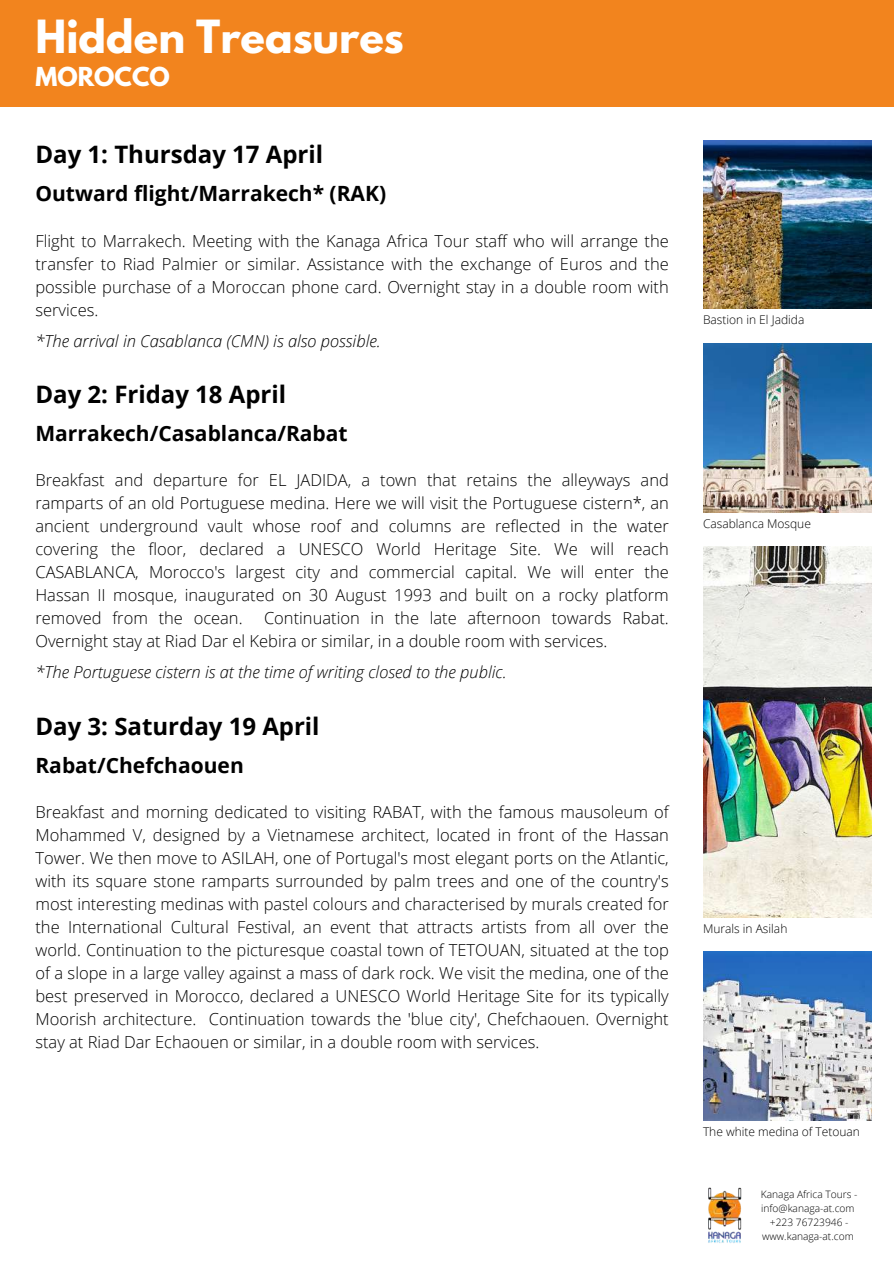
<style>
.page{position:relative;width:894px;height:1264px;background:#fff}
.page>*{position:absolute;margin:0;border:0;box-sizing:border-box;transform-origin:0 0}
.t1{font:700 40.5px "League Spartan";color:#fff}
.t2{font:700 24px "Open Sans";color:#000}
.t3{font:700 23.1px "League Spartan";color:#fff}
.t4{font:700 21px "Open Sans";color:#000}
.t5{font:300 16.5px/23px "Open Sans";color:#000;text-align:justify}
.t6{font:italic 300 16.5px "Open Sans";color:#000}
.t7{font:300 12px "Open Sans";color:#000}
.t8{font:300 10.2px/14.1px "Open Sans";color:#000;text-align:center}
</style>
<div class="page">
<img style="left:708px;top:1187px;width:34px;height:56px">
<img style="left:703px;top:140px;width:168px;height:169px">
<img style="left:703px;top:343px;width:168px;height:169px">
<div style="left:0;top:0;width:893px;height:106px;background:#f2841e"></div>
<img style="left:703px;top:546px;width:168px;height:371px">
<img style="left:703px;top:951px;width:168px;height:169px">
<h1 class="t1" style="left:35px;top:17px;width:370px">Hidden Treasures</h1>
<h3 class="t3" style="left:35px;top:66px;width:136px">MOROCCO</h3>
<h2 class="t2" style="left:35px;top:138px;width:289px">Day 1: Thursday 17 April</h2>
<p class="t4" style="left:35px;top:179px;width:352px">Outward flight/Marrakech* (RAK)</p>
<p class="t5" style="left:35px;top:229px;width:634px">Flight to Marrakech. Meeting with the Kanaga Africa Tour staff who will arrange the transfer to Riad Palmier or similar. Assistance with the exchange of Euros and the possible purchase of a Moroccan phone card. Overnight stay in a double room with services.</p>
<p class="t6" style="left:35px;top:329px;width:347px">*The arrival in Casablanca (CMN) is also possible.</p>
<h2 class="t2" style="left:35px;top:377px;width:252px">Day 2: Friday 18 April</h2>
<p class="t4" style="left:35px;top:418px;width:313px">Marrakech/Casablanca/Rabat</p>
<p class="t5" style="left:35px;top:468px;width:634px">Breakfast and departure for EL JADIDA, a town that retains the alleyways and ramparts of an old Portuguese medina. Here we will visit the Portuguese cistern*, an ancient underground vault whose roof and columns are reflected in the water covering the floor, declared a UNESCO World Heritage Site. We will reach CASABLANCA, Morocco's largest city and commercial capital. We will enter the Hassan II mosque, inaugurated on 30 August 1993 and built on a rocky platform removed from the ocean.</p>
<p class="t5" style="left:35px;top:606px;width:634px;text-indent:228px">Continuation in the late afternoon towards Rabat.<br>Overnight stay at Riad Dar el Kebira or similar, in a double room with services.</p>
<p class="t6" style="left:35px;top:661px;width:472px">*The Portuguese cistern is at the time of writing closed to the public.</p>
<h2 class="t2" style="left:35px;top:709px;width:285px">Day 3: Saturday 19 April</h2>
<p class="t4" style="left:35px;top:750px;width:210px">Rabat/Chefchaouen</p>
<p class="t5" style="left:35px;top:800px;width:634px">Breakfast and morning dedicated to visiting RABAT, with the famous mausoleum of Mohammed V, designed by a Vietnamese architect, located in front of the Hassan Tower. We then move to ASILAH, one of Portugal's most elegant ports on the Atlantic, with its square stone ramparts surrounded by palm trees and one of the country's most interesting medinas with pastel colours and characterised by murals created for the International Cultural Festival, an event that attracts artists from all over the world. Continuation to the picturesque coastal town of TETOUAN, situated at the top of a slope in a large valley against a mass of dark rock. We visit the medina, one of the best preserved in Morocco, declared a UNESCO World Heritage Site for its typically Moorish architecture. Continuation towards the 'blue city', Chefchaouen. Overnight stay at Riad Dar Echaouen or similar, in a double room with services.</p>
<p class="t7" style="left:702px;top:311px;width:103px">Bastion in El Jadida</p>
<p class="t7" style="left:702px;top:515px;width:109px">Casablanca Mosque</p>
<p class="t7" style="left:702px;top:919px;width:86px">Murals in Asilah</p>
<p class="t7" style="left:702px;top:1123px;width:158px">The white medina of Tetouan</p>
<p class="t8" style="left:760px;top:1186px;width:98px">Kanaga Africa Tours - info@kanaga-at.com +223 76723946 - www.kanaga-at.com</p>
</div>
